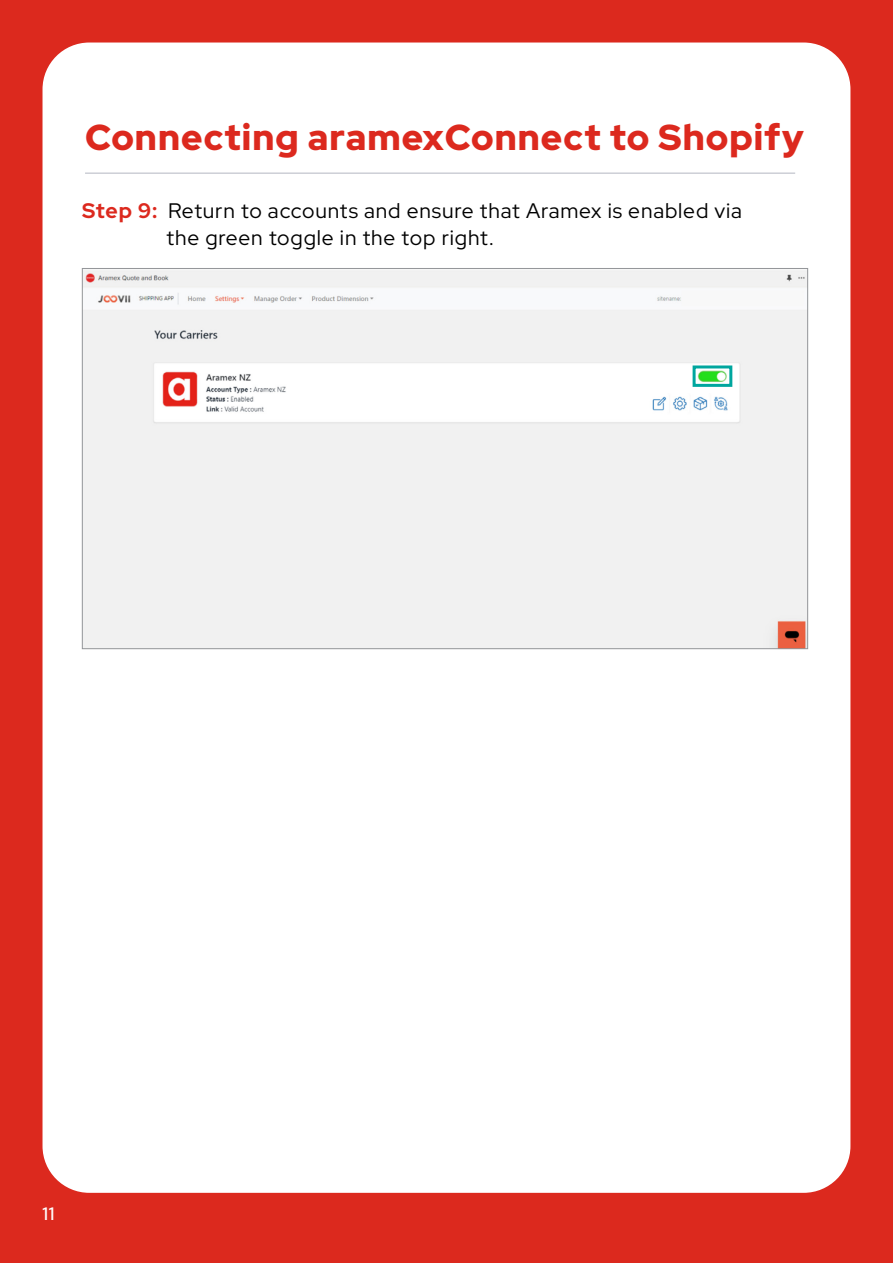
<style>
.page{position:relative;width:893px;height:1263px;background:#dc291e}
.page>*{position:absolute;margin:0;border:0;box-sizing:border-box;transform-origin:0 0}
.t1{font:900 36px "Red Hat Display";letter-spacing:.03em;color:#dc291e}
.t2{font:21px/27px "Red Hat Display";letter-spacing:.04em;color:#000}
.t3{font:500 18px "Red Hat Display";color:#fff}
.s1{font-weight:700;color:#dc291e}
</style>
<div class="page">
<div style="left:43px;top:43px;width:807px;height:1150px;background:#fff;border-radius:47px"></div>
<img style="left:84px;top:270px;width:722px;height:377px">
<svg style="left:691px;top:364px;width:43px;height:24px"></svg>
<hr style="left:85px;top:172px;width:710px;height:2px;background:#cccfd6">
<h1 class="t1" style="left:85px;top:114px;width:720px">Connecting aramexConnect to Shopify</h1>
<p class="t2" style="left:166px;top:197px;width:577px;text-indent:-84px"><span class="s1">Step 9:</span> Return to accounts and ensure that Aramex is enabled via the green toggle in the top right.</p>
<p class="t3" style="left:43px;top:1202px;width:14px">21 1</p>
</div>
